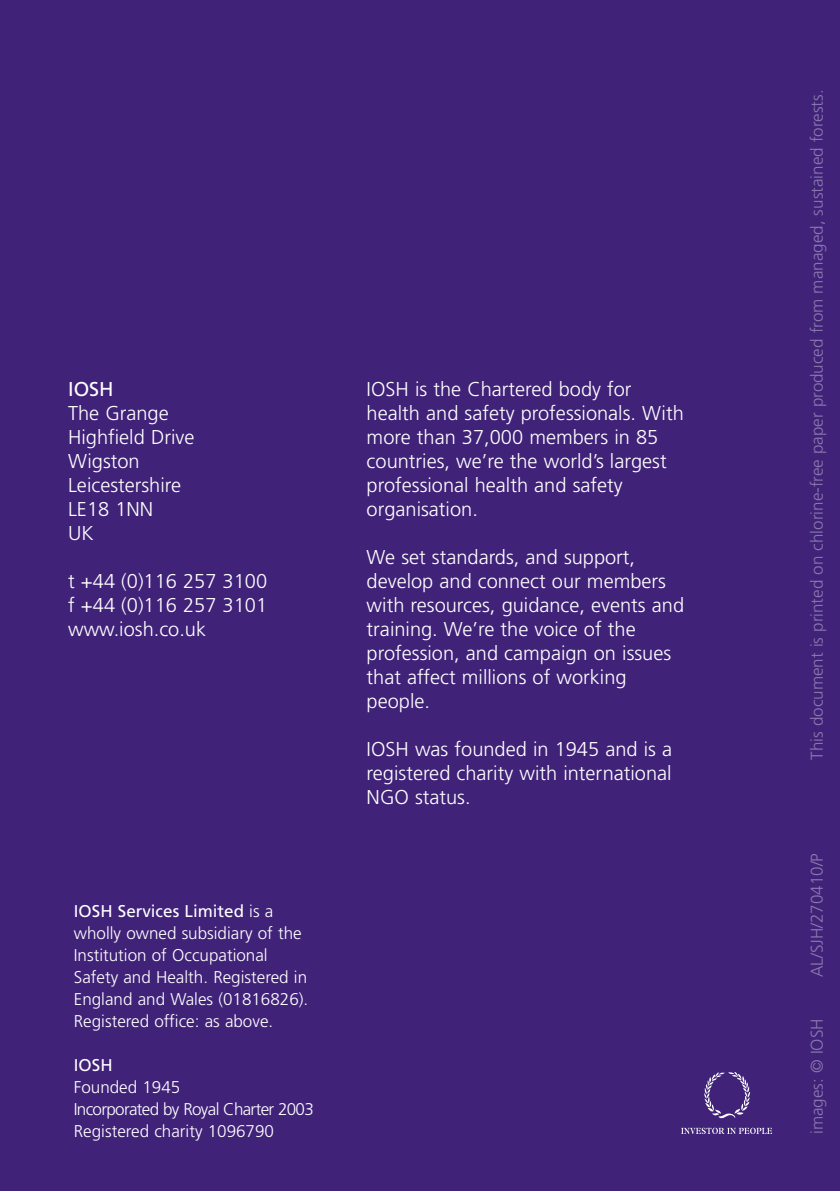
<style>
.page{position:relative;width:840px;height:1191px;background:#fff}
.page>*{position:absolute;margin:0;border:0;box-sizing:border-box;transform-origin:0 0}
.t1{font:300 20px/24px "Frutiger";color:#fff}
.t2{font:20px "Frutiger";color:#fff}
.t3{font:300 17px/22px "Frutiger";color:#fff}
.t4{font:300 17px "Frutiger";color:#8a79ae}
.t5{font:17px "Frutiger";color:#fff}
.s1{font-weight:400}
</style>
<div class="page">
<div style="left:0;top:0;width:839px;height:1191px;background:#412279"></div>
<svg style="left:681px;top:1127px;width:90px;height:7px"></svg>
<svg style="left:704px;top:1072px;width:45px;height:46px"></svg>
<p class="t2" style="left:68px;top:381px;width:47px">IOSH</p>
<p class="t1" style="left:68px;top:403px;width:128px">The Grange<br>Highfield Drive<br>Wigston<br>Leicestershire<br>LE18 1NN<br>UK</p>
<p class="t1" style="left:68px;top:571px;width:200px;text-align:justify">t +44 (0)116 257 3100 f +44 (0)116 257 3101 www.iosh.co.uk</p>
<p class="t3" style="left:74px;top:901px;width:236px"><span class="s1">IOSH Services Limited</span> is a wholly owned subsidiary of the<br>Institution of Occupational<br>Safety and Health. Registered in<br>England and Wales (01816826).<br>Registered office: as above.</p>
<p class="t5" style="left:74px;top:1058px;width:40px">IOSH</p>
<p class="t3" style="left:74px;top:1077px;width:241px">Founded 1945<br>Incorporated by Royal Charter 2003<br>Registered charity 1096790</p>
<p class="t1" style="left:366px;top:379px;width:318px">IOSH is the Chartered body for health and safety professionals. With more than 37,000 members in 85 countries, we’re the world’s largest professional health and safety organisation.</p>
<p class="t1" style="left:366px;top:547px;width:319px">We set standards, and support, develop and connect our members with resources, guidance, events and training. We’re the voice of the profession, and campaign on issues that affect millions of working people.</p>
<p class="t1" style="left:366px;top:739px;width:307px;text-align:justify">IOSH was founded in 1945 and is a registered charity with international NGO status.</p>
<p class="t4" style="left:809px;top:760px;width:671px;rotate:-90deg">This document is printed on chlorine-free paper produced from managed, sustained forests.</p>
<p class="t4" style="left:809px;top:977px;width:125px;rotate:-90deg">AL/SJH/270410/P</p>
<p class="t4" style="left:809px;top:1134px;width:117px;rotate:-90deg">images: © IOSH</p>
</div>
